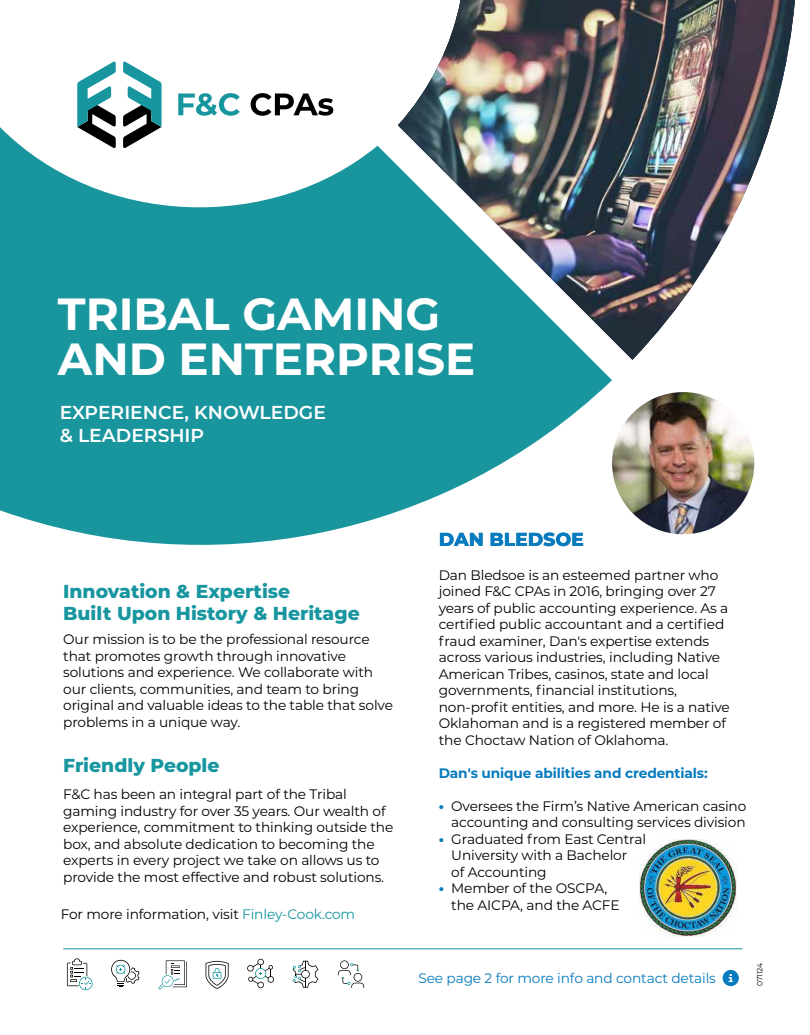
<style>
.page{position:relative;width:810px;height:1035px;background:#fff}
.page>*{position:absolute;margin:0;border:0;box-sizing:border-box;transform-origin:0 0}
.t1{font:700 45px/45px "Montserrat";color:#fff}
.t2{font:800 18.75px/22.5px "Montserrat";color:#1796a0}
.t3{font:600 18.75px/22.5px "Montserrat";color:#fff}
.t4{font:800 18.75px "Montserrat";color:#077bbe}
.t5{font:13.75px/16.5px "Montserrat";letter-spacing:-.01em;color:#000}
.t6{font:13.75px "Montserrat";letter-spacing:-.01em;color:#077bbe}
.t7{font:700 13.75px "Montserrat";letter-spacing:-.01em;color:#077bbe}
.t8{font:7.5px "Montserrat";letter-spacing:-.01em;color:#000}
.s1{color:#1796a0}
.s2{font-weight:800;color:#077bbe}
</style>
<div class="page">
<img style="left:640px;top:840px;width:97px;height:97px">
<svg style="left:0;top:127px;width:612px;height:420px;fill:#19959e"></svg>
<img style="left:398px;top:0;width:397px;height:360px">
<svg style="left:440px;top:533px;width:43px;height:13px"></svg>
<svg style="left:491px;top:533px;width:92px;height:13px"></svg>
<svg style="left:178px;top:93px;width:62px;height:23px"></svg>
<svg style="left:251px;top:93px;width:82px;height:23px"></svg>
<svg style="left:77px;top:61px;width:39px;height:87px"></svg>
<svg style="left:123px;top:61px;width:39px;height:87px"></svg>
<svg style="left:723px;top:970px;width:16px;height:16px"></svg>
<hr style="left:63px;top:948px;width:679px;height:1px;background:#1796a0">
<svg style="left:158px;top:960px;width:29px;height:30px"></svg>
<svg style="left:206px;top:961px;width:23px;height:28px"></svg>
<svg style="left:293px;top:961px;width:25px;height:27px"></svg>
<svg style="left:247px;top:959px;width:27px;height:29px"></svg>
<svg style="left:67px;top:958px;width:26px;height:32px"></svg>
<svg style="left:338px;top:960px;width:26px;height:28px"></svg>
<svg style="left:111px;top:960px;width:29px;height:27px"></svg>
<img style="left:612px;top:392px;width:142px;height:142px;border-radius:71px">
<h1 class="t1" style="left:58px;top:290px;width:419px">TRIBAL GAMING<br>AND ENTERPRISE</h1>
<h2 class="t3" style="left:60px;top:401px;width:268px">EXPERIENCE, KNOWLEDGE &amp; LEADERSHIP</h2>
<h2 class="t2" style="left:63px;top:579px;width:298px">Innovation &amp; Expertise<br>Built Upon History &amp; Heritage</h2>
<p class="t5" style="left:63px;top:630px;width:331px">Our mission is to be the professional resource that promotes growth through innovative solutions and experience. We collaborate with our clients, communities, and team to bring original and valuable ideas to the table that solve problems in a unique way.</p>
<h2 class="t2" style="left:63px;top:753px;width:158px">Friendly People</h2>
<p class="t5" style="left:63px;top:786px;width:332px">F&amp;C has been an integral part of the Tribal gaming industry for over 35 years. Our wealth of experience, commitment to thinking outside the box, and absolute dedication to becoming the experts in every project we take on allows us to provide the most effective and robust solutions.</p>
<p class="t5" style="left:61px;top:905px;width:296px">For more information, visit <span class="s1">Finley-Cook.com</span></p>
<h2 class="t4" style="left:439px;top:526px;width:147px">DAN BLEDSOE</h2>
<p class="t5" style="left:439px;top:566px;width:293px">Dan Bledsoe is an esteemed partner who joined F&amp;C CPAs in 2016, bringing over 27 years of public accounting experience. As a certified public accountant and a certified fraud examiner, Dan's expertise extends across various industries, including Native American Tribes, casinos, state and local governments, financial institutions, non-profit entities, and more. He is a native Oklahoman and is a registered member of the Choctaw Nation of Oklahoma.</p>
<p class="t7" style="left:439px;top:763px;width:270px">Dan's unique abilities and credentials:</p>
<p class="t5" style="left:439px;top:797px;width:309px;text-align:right"><span class="s2">•</span> Oversees the Firm’s Native American casino accounting and consulting services division</p>
<p class="t5" style="left:451px;top:830px;width:196px;text-indent:-12px"><span class="s2">•</span> Graduated from East Central<br>University with a Bachelor<br>of Accounting</p>
<p class="t5" style="left:451px;top:880px;width:170px;text-indent:-12px"><span class="s2">•</span> Member of the OSCPA, the AICPA, and the ACFE</p>
<p class="t6" style="left:418px;top:969px;width:299px">See page 2 for more info and contact details</p>
<p class="t8" style="left:755px;top:986px;width:25px;rotate:-90deg">071124</p>
</div>
